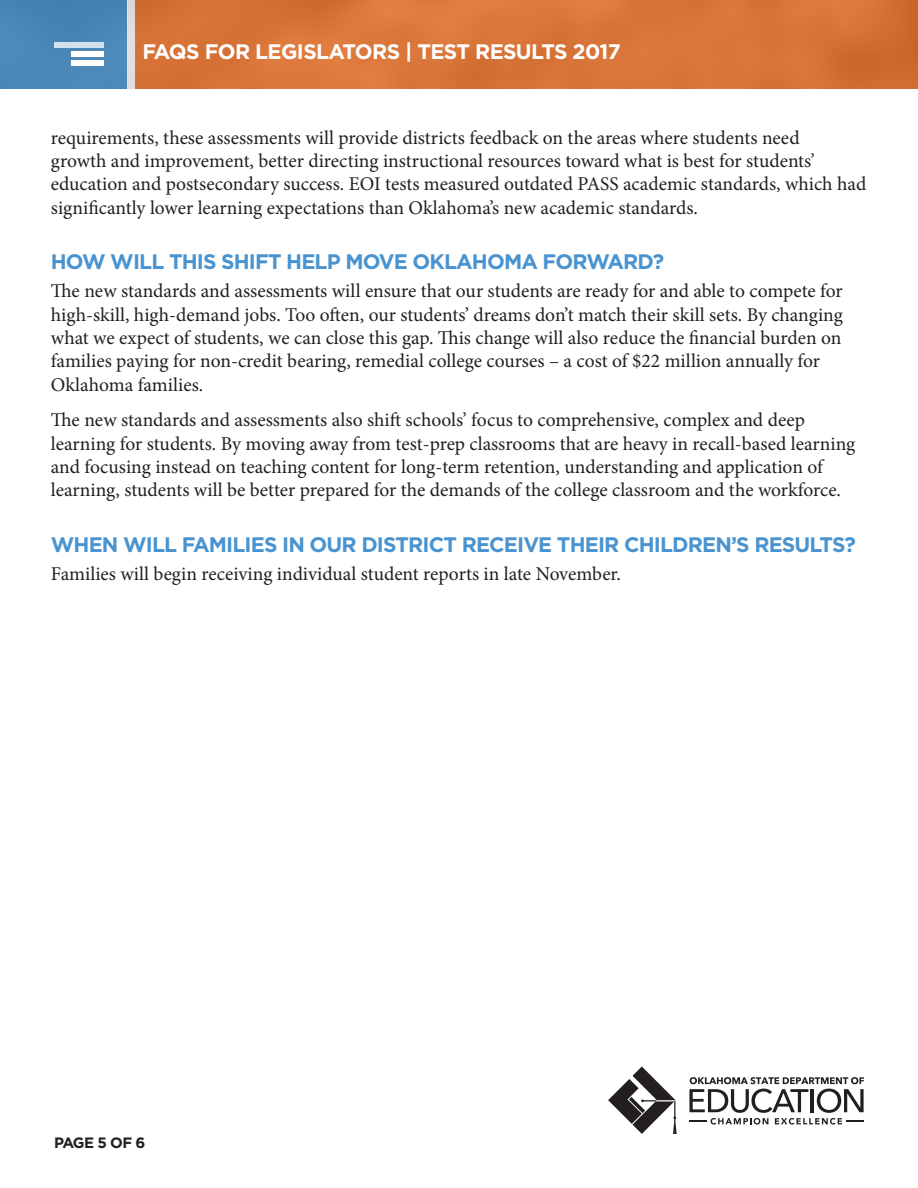
<style>
.page{position:relative;width:918px;height:1188px;background:#fff}
.page>*{position:absolute;margin:0;border:0;box-sizing:border-box;transform-origin:0 0}
.t1{font:700 21px "Gotham";letter-spacing:-.04em;color:#4994d0}
.t2{font:700 21px "Gotham";letter-spacing:-.03em;color:#fff}
.Body{font:19.5px/23.4px "Minion Pro";color:#231f20}
.t3{font:700 15px "Gotham";letter-spacing:-.06em;color:#231f20}
</style>
<div class="page">
<div style="left:135px;top:0;width:783px;height:89px;background:#d97539"></div>
<div style="left:0;top:0;width:127px;height:89px;background:#4b87b7"></div>
<div style="left:127px;top:0;width:8px;height:89px;background:#dfdfdf"></div>
<div style="left:54px;top:43px;width:50px;height:5px;background:#d1e0ec"></div>
<div style="left:71px;top:51px;width:33px;height:6px;background:#fff"></div>
<div style="left:71px;top:60px;width:33px;height:5px;background:#fff"></div>
<svg style="left:689px;top:1077px;width:175px;height:48px"></svg>
<svg style="left:608px;top:1066px;width:69px;height:68px"></svg>
<p class="t2" style="left:142px;top:40px;width:480px">FAQS FOR LEGISLATORS | TEST RESULTS 2017</p>
<p class="Body" style="left:51px;top:126px;width:817px">requirements, these assessments will provide districts feedback on the areas where students need<br>growth and improvement, better directing instructional resources toward what is best for students’ education and postsecondary success. EOI tests measured outdated PASS academic standards, which had significantly lower learning expectations than Oklahoma’s new academic standards.</p>
<p class="t1" style="left:51px;top:250px;width:615px">HOW WILL THIS SHIFT HELP MOVE OKLAHOMA FORWARD?</p>
<p class="Body" style="left:51px;top:279px;width:794px">The new standards and assessments will ensure that our students are ready for and able to compete for high-skill, high-demand jobs. Too often, our students’ dreams don’t match their skill sets. By changing what we expect of students, we can close this gap. This change will also reduce the financial burden on families paying for non-credit bearing, remedial college courses – a cost of $22 million annually for Oklahoma families.</p>
<p class="Body" style="left:51px;top:408px;width:806px">The new standards and assessments also shift schools’ focus to comprehensive, complex and deep learning for students. By moving away from test-prep classrooms that are heavy in recall-based learning and focusing instead on teaching content for long-term retention, understanding and application of learning, students will be better prepared for the demands of the college classroom and the workforce.</p>
<p class="t1" style="left:51px;top:532px;width:807px">WHEN WILL FAMILIES IN OUR DISTRICT RECEIVE THEIR CHILDREN’S RESULTS?</p>
<p class="Body" style="left:51px;top:562px;width:572px">Families will begin receiving individual student reports in late November.</p>
<p class="t3" style="left:54px;top:1134px;width:93px">PAGE 5 OF 6</p>
</div>
